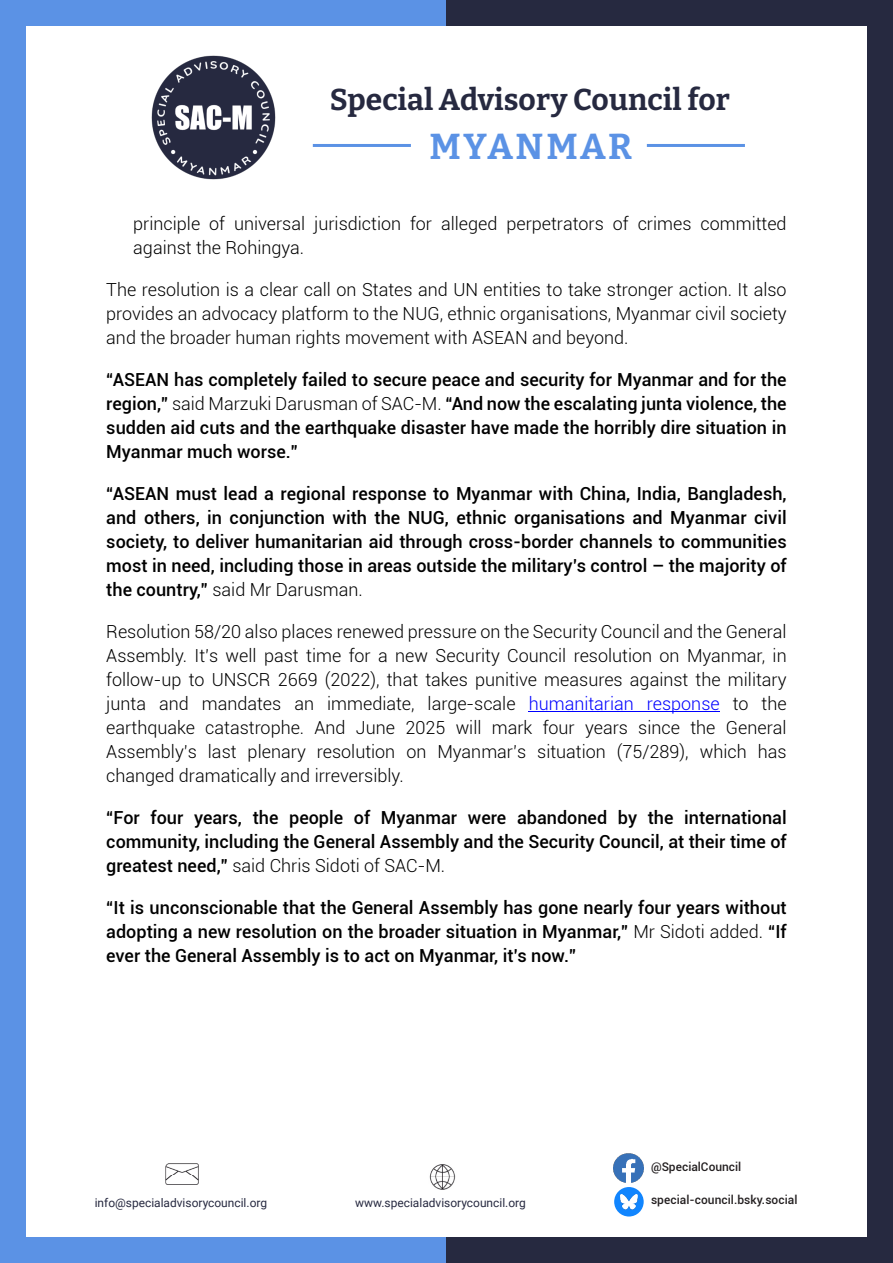
<style>
.page{position:relative;width:893px;height:1263px;background:#fff}
.page>*{position:absolute;margin:0;border:0;box-sizing:border-box;transform-origin:0 0}
.t1{font:700 36px "Bitter";letter-spacing:.065em;color:#5b92e5}
.t2{font:700 30px "Bitter";letter-spacing:.005em;color:#262940}
.t3{font:500 18px "Roboto";color:#000}
.t4{font:300 18px "Roboto";color:#000}
.t5{font:300 18px "Roboto";color:#00f}
.t6{font:12px "Roboto";color:#262940}
.t7{font:500 12px "Roboto";letter-spacing:.005em;color:#231f20}
.s1{font-weight:300}
.s2{font-weight:500}
</style>
<div class="page">
<div style="left:0;top:0;width:446px;height:25px;background:#5b92e5"></div>
<div style="left:0;top:1238px;width:446px;height:25px;background:#5b92e5"></div>
<div style="left:0;top:0;width:25px;height:1263px;background:#5b92e5"></div>
<div style="left:447px;top:0;width:446px;height:25px;background:#262940"></div>
<div style="left:446px;top:1238px;width:447px;height:25px;background:#262940"></div>
<div style="left:868px;top:0;width:25px;height:1263px;background:#262940"></div>
<img style="left:151px;top:55px;width:125px;height:125px">
<hr style="left:314px;top:144px;width:95px;height:3px;background:#5b92e5">
<hr style="left:648px;top:144px;width:95px;height:3px;background:#5b92e5">
<img style="left:429px;top:1164px;width:27px;height:25px">
<img style="left:166px;top:1164px;width:32px;height:20px">
<img style="left:614px;top:1153px;width:30px;height:29px">
<div style="left:614px;top:1187px;width:30px;height:29px;background:#1185fe;border-radius:50%"></div>
<img style="left:620px;top:1195px;width:17px;height:15px">
<hr style="left:529px;top:711px;width:191px;height:1px;background:#00f">
<h2 class="t2" style="left:330px;top:82px;width:401px">Special Advisory Council for</h2>
<h1 class="t1" style="left:429px;top:125px;width:204px">MYANMAR</h1>
<p class="t4" style="left:133px;top:216px;width:655px">principle of universal jurisdiction for alleged perpetrators of crimes committed</p>
<p class="t4" style="left:133px;top:240px;width:172px">against the Rohingya.</p>
<p class="t4" style="left:106px;top:282px;width:682px">The resolution is a clear call on States and UN entities to take stronger action. It also</p>
<p class="t4" style="left:106px;top:306px;width:682px">provides an advocacy platform to the NUG, ethnic organisations, Myanmar civil society</p>
<p class="t4" style="left:106px;top:330px;width:524px">and the broader human rights movement with ASEAN and beyond.</p>
<p class="t3" style="left:106px;top:372px;width:682px">“ASEAN has completely failed to secure peace and security for Myanmar and for the</p>
<p class="t3" style="left:106px;top:396px;width:682px">region,” <span class="s1">said Marzuki Darusman of SAC-M.</span> “And now the escalating junta violence, the</p>
<p class="t3" style="left:106px;top:420px;width:682px">sudden aid cuts and the earthquake disaster have made the horribly dire situation in</p>
<p class="t3" style="left:106px;top:444px;width:193px">Myanmar much worse.”</p>
<p class="t3" style="left:106px;top:486px;width:682px">“ASEAN must lead a regional response to Myanmar with China, India, Bangladesh,</p>
<p class="t3" style="left:106px;top:510px;width:682px">and others, in conjunction with the NUG, ethnic organisations and Myanmar civil</p>
<p class="t3" style="left:106px;top:534px;width:682px">society, to deliver humanitarian aid through cross-border channels to communities</p>
<p class="t3" style="left:106px;top:558px;width:682px">most in need, including those in areas outside the military’s control – the majority of</p>
<p class="t4" style="left:106px;top:582px;width:258px"><span class="s2">the country,”</span> said Mr Darusman.</p>
<p class="t4" style="left:106px;top:624px;width:682px">Resolution 58/20 also places renewed pressure on the Security Council and the General</p>
<p class="t4" style="left:106px;top:648px;width:682px">Assembly. It’s well past time for a new Security Council resolution on Myanmar, in</p>
<p class="t4" style="left:106px;top:672px;width:682px">follow-up to UNSCR 2669 (2022), that takes punitive measures against the military</p>
<p class="t4" style="left:106px;top:696px;width:411px">junta and mandates an immediate, large-scale</p>
<p class="t5" style="left:529px;top:696px;width:193px">humanitarian response</p>
<p class="t4" style="left:733px;top:696px;width:55px">to the</p>
<p class="t4" style="left:106px;top:720px;width:682px">earthquake catastrophe. And June 2025 will mark four years since the General</p>
<p class="t4" style="left:106px;top:744px;width:682px">Assembly’s last plenary resolution on Myanmar’s situation (75/289), which has</p>
<p class="t4" style="left:106px;top:768px;width:299px">changed dramatically and irreversibly.</p>
<p class="t3" style="left:106px;top:810px;width:682px">“For four years, the people of Myanmar were abandoned by the international</p>
<p class="t3" style="left:106px;top:834px;width:682px">community, including the General Assembly and the Security Council, at their time of</p>
<p class="t4" style="left:106px;top:858px;width:340px"><span class="s2">greatest need,”</span> said Chris Sidoti of SAC-M.</p>
<p class="t3" style="left:106px;top:900px;width:682px">“It is unconscionable that the General Assembly has gone nearly four years without</p>
<p class="t3" style="left:106px;top:924px;width:682px">adopting a new resolution on the broader situation in Myanmar,” <span class="s1">Mr Sidoti added.</span> “If</p>
<p class="t3" style="left:106px;top:948px;width:471px">ever the General Assembly is to act on Myanmar, it’s now.”</p>
<p class="t6" style="left:95px;top:1198px;width:174px">info@specialadvisorycouncil.org</p>
<p class="t6" style="left:355px;top:1198px;width:172px">www.specialadvisorycouncil.org</p>
<p class="t7" style="left:651px;top:1162px;width:92px">@SpecialCouncil</p>
<p class="t7" style="left:651px;top:1194px;width:148px">special-council.bsky.social</p>
</div>
